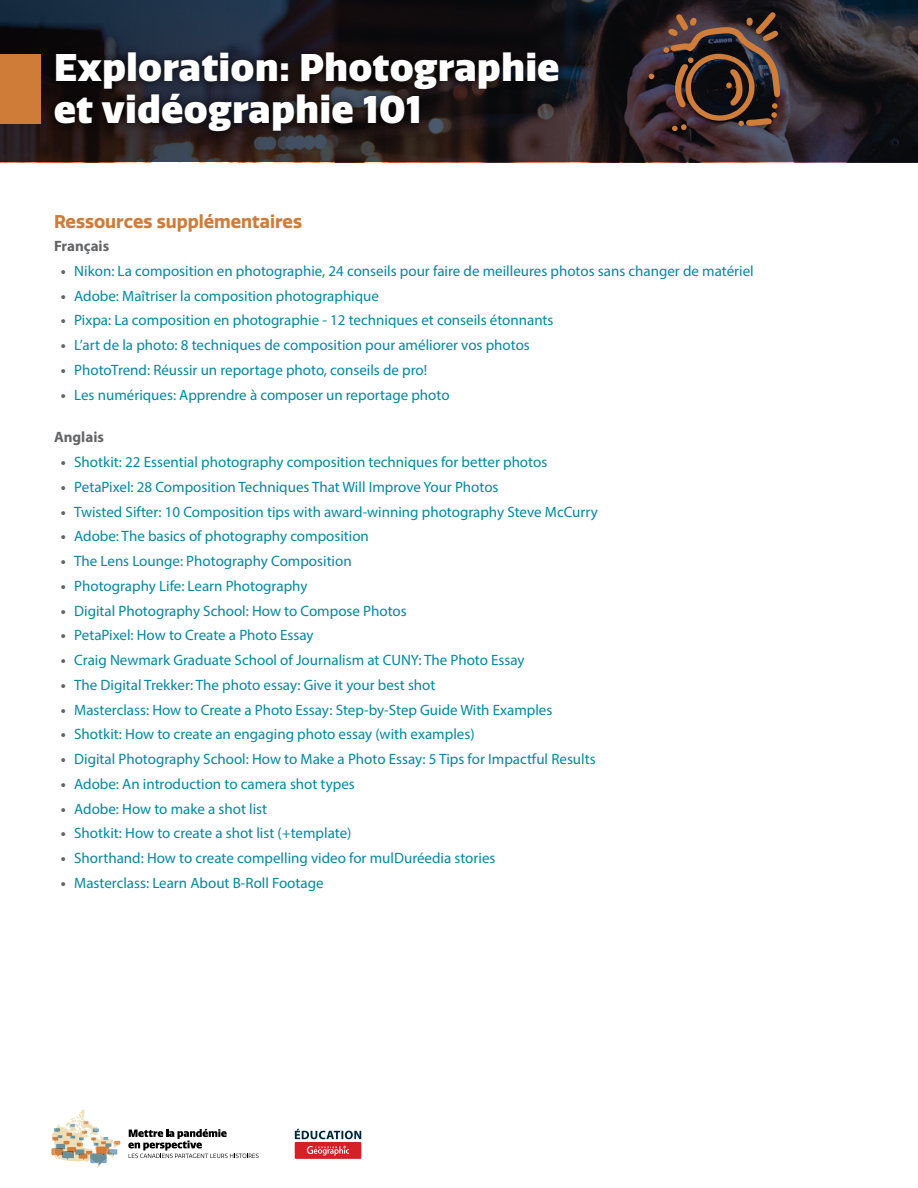
<style>
.page{position:relative;width:918px;height:1188px;background:#fff}
.page>*{position:absolute;margin:0;border:0;box-sizing:border-box;transform-origin:0 0}
.t1{font:900 37.5px/42px "Quatro";letter-spacing:.02em;color:#fff}
.t2{font:700 18px "Quatro";color:#d07c39}
.t3{font:15px "Myriad Pro";color:#0089a3}
.t4{font:700 15px "Myriad Pro";color:#636466}
.s1{font-weight:700;color:#636466}
</style>
<div class="page">
<div style="left:295px;top:1142px;width:66px;height:17px;background:#d52027"></div>
<svg style="left:307px;top:1145px;width:42px;height:11px"></svg>
<svg style="left:295px;top:1129px;width:66px;height:10px"></svg>
<svg style="left:128px;top:1129px;width:131px;height:29px"></svg>
<svg style="left:51px;top:1110px;width:69px;height:58px"></svg>
<svg style="left:0;top:0;width:918px;height:162px;background:#232026"></svg>
<div style="left:45px;top:43px;width:524px;height:98px;background:#000;opacity:.75"></div>
<div style="left:0;top:54px;width:41px;height:70px;background:#d07c39"></div>
<svg style="left:649px;top:74px;width:5px;height:5px"></svg>
<svg style="left:663px;top:12px;width:117px;height:119px;background:#4b342b"></svg>
<h1 class="t1" style="left:54px;top:47px;width:507px">Exploration: Photographie et vidéographie 101</h1>
<p class="t2" style="left:54px;top:211px;width:250px">Ressources supplémentaires</p>
<p class="t4" style="left:54px;top:236px;width:57px">Français</p>
<p class="t3" style="left:61px;top:262px;width:695px"><span class="s1">•</span> Nikon: La composition en photographie, 24 conseils pour faire de meilleures photos sans changer de matériel</p>
<p class="t3" style="left:61px;top:286px;width:320px"><span class="s1">•</span> Adobe: Maîtriser la composition photographique</p>
<p class="t3" style="left:61px;top:311px;width:494px"><span class="s1">•</span> Pixpa: La composition en photographie - 12 techniques et conseils étonnants</p>
<p class="t3" style="left:61px;top:336px;width:471px"><span class="s1">•</span> L’art de la photo: 8 techniques de composition pour améliorer vos photos</p>
<p class="t3" style="left:61px;top:361px;width:368px"><span class="s1">•</span> PhotoTrend: Réussir un reportage photo, conseils de pro!</p>
<p class="t3" style="left:61px;top:385px;width:390px"><span class="s1">•</span> Les numériques: Apprendre à composer un reportage photo</p>
<p class="t4" style="left:54px;top:428px;width:51px">Anglais</p>
<p class="t3" style="left:61px;top:453px;width:488px"><span class="s1">•</span> Shotkit: 22 Essential photography composition techniques for better photos</p>
<p class="t3" style="left:61px;top:478px;width:439px"><span class="s1">•</span> PetaPixel: 28 Composition Techniques That Will Improve Your Photos</p>
<p class="t3" style="left:61px;top:502px;width:539px"><span class="s1">•</span> Twisted Sifter: 10 Composition tips with award-winning photography Steve McCurry</p>
<p class="t3" style="left:61px;top:527px;width:310px"><span class="s1">•</span> Adobe: The basics of photography composition</p>
<p class="t3" style="left:61px;top:552px;width:292px"><span class="s1">•</span> The Lens Lounge: Photography Composition</p>
<p class="t3" style="left:61px;top:577px;width:248px"><span class="s1">•</span> Photography Life: Learn Photography</p>
<p class="t3" style="left:61px;top:601px;width:348px"><span class="s1">•</span> Digital Photography School: How to Compose Photos</p>
<p class="t3" style="left:61px;top:626px;width:254px"><span class="s1">•</span> PetaPixel: How to Create a Photo Essay</p>
<p class="t3" style="left:61px;top:651px;width:465px"><span class="s1">•</span> Craig Newmark Graduate School of Journalism at CUNY: The Photo Essay</p>
<p class="t3" style="left:61px;top:676px;width:376px"><span class="s1">•</span> The Digital Trekker: The photo essay: Give it your best shot</p>
<p class="t3" style="left:61px;top:700px;width:493px"><span class="s1">•</span> Masterclass: How to Create a Photo Essay: Step-by-Step Guide With Examples</p>
<p class="t3" style="left:61px;top:725px;width:415px"><span class="s1">•</span> Shotkit: How to create an engaging photo essay (with examples)</p>
<p class="t3" style="left:61px;top:750px;width:536px"><span class="s1">•</span> Digital Photography School: How to Make a Photo Essay: 5 Tips for Impactful Results</p>
<p class="t3" style="left:61px;top:775px;width:296px"><span class="s1">•</span> Adobe: An introduction to camera shot types</p>
<p class="t3" style="left:61px;top:799px;width:208px"><span class="s1">•</span> Adobe: How to make a shot list</p>
<p class="t3" style="left:61px;top:824px;width:292px"><span class="s1">•</span> Shotkit: How to create a shot list (+template)</p>
<p class="t3" style="left:61px;top:849px;width:436px"><span class="s1">•</span> Shorthand: How to create compelling video for mulDuréedia stories</p>
<p class="t3" style="left:61px;top:874px;width:264px"><span class="s1">•</span> Masterclass: Learn About B-Roll Footage</p>
</div>
